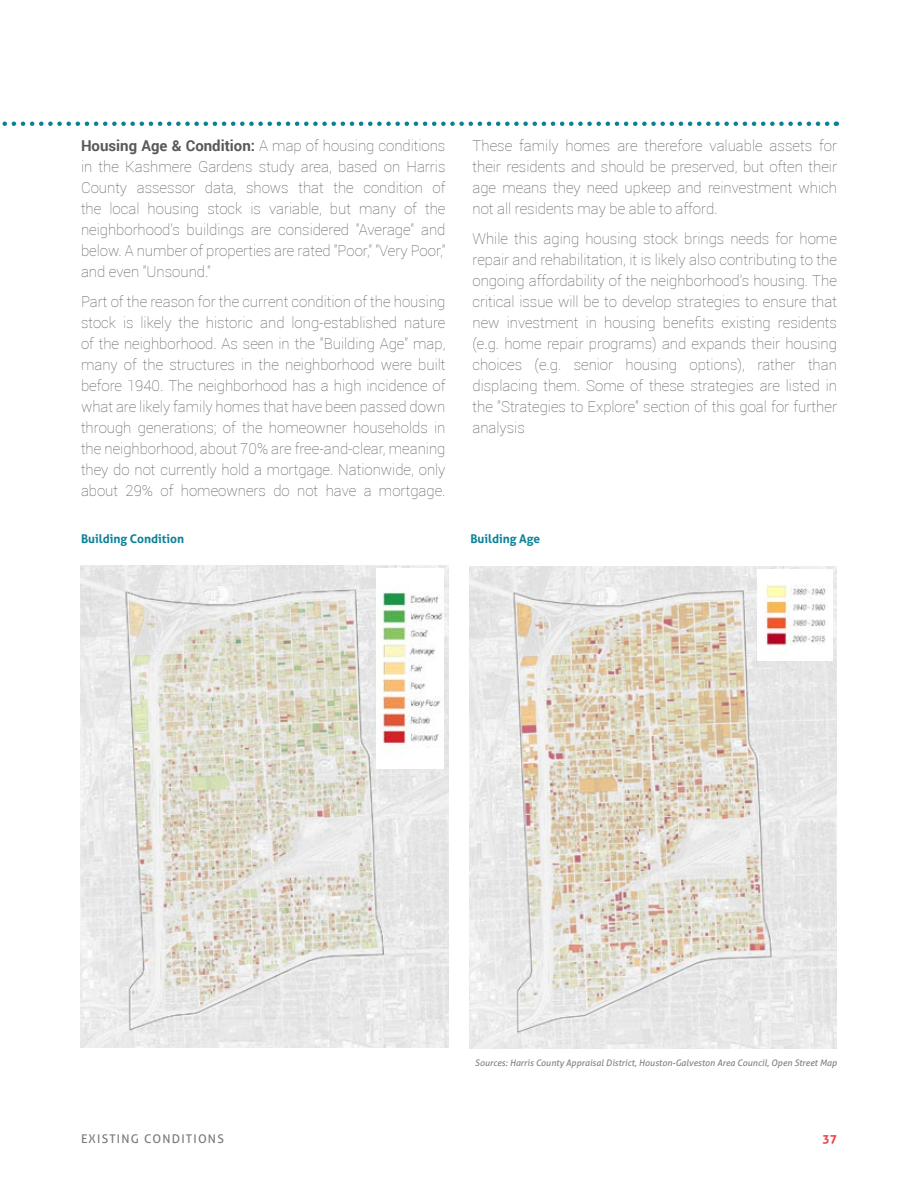
<style>
.page{position:relative;width:918px;height:1188px;background:#fff}
.page>*{position:absolute;margin:0;border:0;box-sizing:border-box;transform-origin:0 0}
.Body{font:100 15px/21px "Roboto";color:#58595b;text-align:justify}
.Image_Caption_Title{font:700 12px "Aller";color:#0b8198}
.t1{font:12px "Aller";letter-spacing:.1em;color:#797a7d}
.t2{font:700 12px "Aller";color:#ef3a47}
.Map_Annotations{font:italic 9px "Aller";color:#808285}
.s1{font-weight:700}
</style>
<div class="page">
<svg style="left:2px;top:122px;width:835px;height:4px"></svg>
<img style="left:469px;top:567px;width:368px;height:481px">
<img style="left:81px;top:566px;width:367px;height:481px">
<img style="left:376px;top:568px;width:68px;height:200px">
<img style="left:758px;top:569px;width:75px;height:92px">
<p class="Body" style="left:81px;top:134px;width:366px"><span class="s1">Housing Age &amp; Condition:</span> A map of housing conditions in the Kashmere Gardens study area, based on Harris County assessor data, shows that the condition of the local housing stock is variable, but many of the neighborhood's buildings are considered "Average" and below. A number of properties are rated "Poor," "Very Poor," and even "Unsound."</p>
<p class="Body" style="left:81px;top:290px;width:366px">Part of the reason for the current condition of the housing stock is likely the historic and long-established nature of the neighborhood. As seen in the "Building Age" map, many of the structures in the neighborhood were built before 1940. The neighborhood has a high incidence of what are likely family homes that have been passed down through generations; of the homeowner households in the neighborhood, about 70% are free-and-clear, meaning they do not currently hold a mortgage. Nationwide, only about 29% of homeowners do not have a mortgage.</p>
<p class="Body" style="left:472px;top:134px;width:366px">These family homes are therefore valuable assets for their residents and should be preserved, but often their age means they need upkeep and reinvestment which not all residents may be able to afford.</p>
<p class="Body" style="left:472px;top:227px;width:366px">While this aging housing stock brings needs for home repair and rehabilitation, it is likely also contributing to the ongoing affordability of the neighborhood's housing. The critical issue will be to develop strategies to ensure that new investment in housing benefits existing residents (e.g. home repair programs) and expands their housing choices (e.g. senior housing options), rather than displacing them. Some of these strategies are listed in the "Strategies to Explore" section of this goal for further analysis</p>
<p class="Image_Caption_Title" style="left:81px;top:531px;width:105px">Building Condition</p>
<p class="Image_Caption_Title" style="left:470px;top:531px;width:71px">Building Age</p>
<p class="Map_Annotations" style="left:475px;top:1057px;width:364px">Sources: Harris County Appraisal District, Houston-Galveston Area Council, Open Street Map</p>
<p class="t1" style="left:81px;top:1131px;width:144px">EXISTING CONDITIONS</p>
<p class="t2" style="left:823px;top:1131px;width:16px">37</p>
</div>
